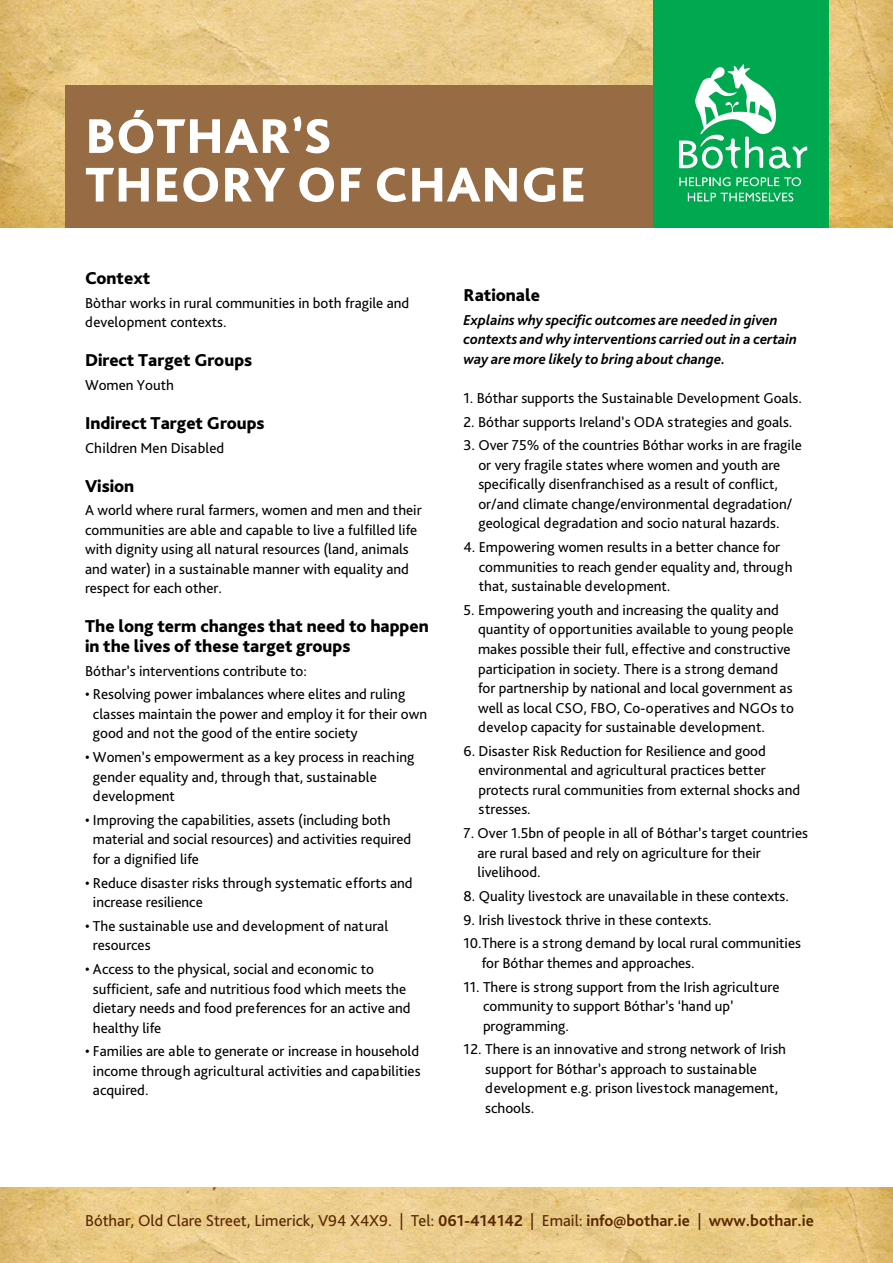
<style>
.page{position:relative;width:893px;height:1263px;background:#fff}
.page>*{position:absolute;margin:0;border:0;box-sizing:border-box;transform-origin:0 0}
.t1{font:800 51px/48.6px "Bliss Pro";letter-spacing:.015em;color:#fff}
.t2{font:800 18px/19.5px "Bliss Pro";color:#000}
.t3{font:16.5px "Bliss Pro";color:#572700}
.t4{font:15px/19.5px "Bliss Pro";color:#000}
.t5{font:italic 700 15px/19.5px "Bliss Pro";color:#000}
.s1{font-weight:700}
</style>
<div class="page">
<img style="left:0;top:0;width:893px;height:227px">
<img style="left:0;top:1187px;width:893px;height:76px">
<div style="left:653px;top:0;width:176px;height:227px;background:#00a94f"></div>
<div style="left:65px;top:85px;width:588px;height:142px;background:#976b44"></div>
<svg style="left:679px;top:177px;width:51px;height:9px"></svg>
<svg style="left:736px;top:177px;width:65px;height:9px"></svg>
<svg style="left:688px;top:193px;width:105px;height:8px"></svg>
<svg style="left:679px;top:64px;width:128px;height:105px"></svg>
<h1 class="t1" style="left:85px;top:110px;width:502px">BÓTHAR’S<br>THEORY OF CHANGE</h1>
<p class="t2" style="left:85px;top:268px;width:67px">Context</p>
<p class="t4" style="left:85px;top:292px;width:326px">Bòthar works in rural communities in both fragile and development contexts.</p>
<p class="t2" style="left:85px;top:350px;width:169px">Direct Target Groups</p>
<p class="t4" style="left:85px;top:375px;width:91px">Women Youth</p>
<p class="t2" style="left:85px;top:413px;width:181px">Indirect Target Groups</p>
<p class="t4" style="left:85px;top:437px;width:141px">Children Men Disabled</p>
<p class="t2" style="left:85px;top:475px;width:51px">Vision</p>
<p class="t4" style="left:85px;top:500px;width:338px">A world where rural farmers, women and men and their communities are able and capable to live a fulfilled life with dignity using all natural resources (land, animals and water) in a sustainable manner with equality and respect for each other.</p>
<p class="t2" style="left:85px;top:616px;width:345px">The long term changes that need to happen in the lives of these target groups</p>
<p class="t4" style="left:85px;top:660px;width:223px">Bóthar’s interventions contribute to:</p>
<p class="t4" style="left:93px;top:684px;width:336px;text-indent:-8px">• Resolving power imbalances where elites and ruling classes maintain the power and employ it for their own good and not the good of the entire society</p>
<p class="t4" style="left:93px;top:747px;width:323px;text-indent:-8px">• Women’s empowerment as a key process in reaching gender equality and, through that, sustainable development</p>
<p class="t4" style="left:93px;top:810px;width:320px;text-indent:-8px">• Improving the capabilities, assets (including both material and social resources) and activities required for a dignified life</p>
<p class="t4" style="left:93px;top:872px;width:321px;text-indent:-8px">• Reduce disaster risks through systematic efforts and increase resilience</p>
<p class="t4" style="left:93px;top:916px;width:297px;text-indent:-8px">• The sustainable use and development of natural resources</p>
<p class="t4" style="left:93px;top:959px;width:319px;text-indent:-8px">• Access to the physical, social and economic to sufficient, safe and nutritious food which meets the dietary needs and food preferences for an active and healthy life</p>
<p class="t4" style="left:93px;top:1041px;width:329px;text-align:justify;text-indent:-8px">• Families are able to generate or increase in household income through agricultural activities and capabilities acquired.</p>
<p class="t2" style="left:463px;top:285px;width:78px">Rationale</p>
<p class="t5" style="left:463px;top:310px;width:335px">Explains why specific outcomes are needed in given contexts and why interventions carried out in a certain way are more likely to bring about change.</p>
<p class="t4" style="left:463px;top:388px;width:340px">1. Bóthar supports the Sustainable Development Goals.</p>
<p class="t4" style="left:463px;top:412px;width:330px">2. Bóthar supports Ireland’s ODA strategies and goals.</p>
<p class="t4" style="left:478px;top:435px;width:325px;text-indent:-15px">3. Over 75% of the countries Bóthar works in are fragile or very fragile states where women and youth are specifically disenfranchised as a result of conflict, or/and climate change/environmental degradation/ geological degradation and socio natural hazards.</p>
<p class="t4" style="left:479px;top:537px;width:315px;text-indent:-15px">4. Empowering women results in a better chance for communities to reach gender equality and, through that, sustainable development.</p>
<p class="t4" style="left:478px;top:600px;width:317px;text-indent:-15px">5. Empowering youth and increasing the quality and quantity of opportunities available to young people makes possible their full, effective and constructive participation in society. There is a strong demand for partnership by national and local government as well as local CSO, FBO, Co-operatives and NGOs to develop capacity for sustainable development.</p>
<p class="t4" style="left:479px;top:741px;width:323px;text-indent:-15px">6. Disaster Risk Reduction for Resilience and good environmental and agricultural practices better protects rural communities from external shocks and stresses.</p>
<p class="t4" style="left:478px;top:823px;width:332px;text-indent:-14px">7. Over 1.5bn of people in all of Bóthar’s target countries are rural based and rely on agriculture for their livelihood.</p>
<p class="t4" style="left:463px;top:886px;width:327px">8. Quality livestock are unavailable in these contexts.</p>
<p class="t4" style="left:463px;top:907px;width:339px;line-height:23.7px">9. Irish livestock thrive in these contexts.<br>10.There is a strong demand by local rural communities</p>
<p class="t4" style="left:482px;top:953px;width:214px">for Bóthar themes and approaches.</p>
<p class="t4" style="left:483px;top:976px;width:298px;text-indent:-20px">11. There is strong support from the Irish agriculture community to support Bóthar’s ‘hand up’ programming.</p>
<p class="t4" style="left:485px;top:1039px;width:302px;text-indent:-22px">12. There is an innovative and strong network of Irish support for Bóthar’s approach to sustainable development e.g. prison livestock management, schools.</p>
<p class="t3" style="left:85px;top:1210px;width:730px">Bóthar, Old Clare Street, Limerick, V94 X4X9. | Tel: <span class="s1">061-414142</span> | Email: <span class="s1">info@bothar.ie</span> | <span class="s1">www.bothar.ie</span></p>
</div>
